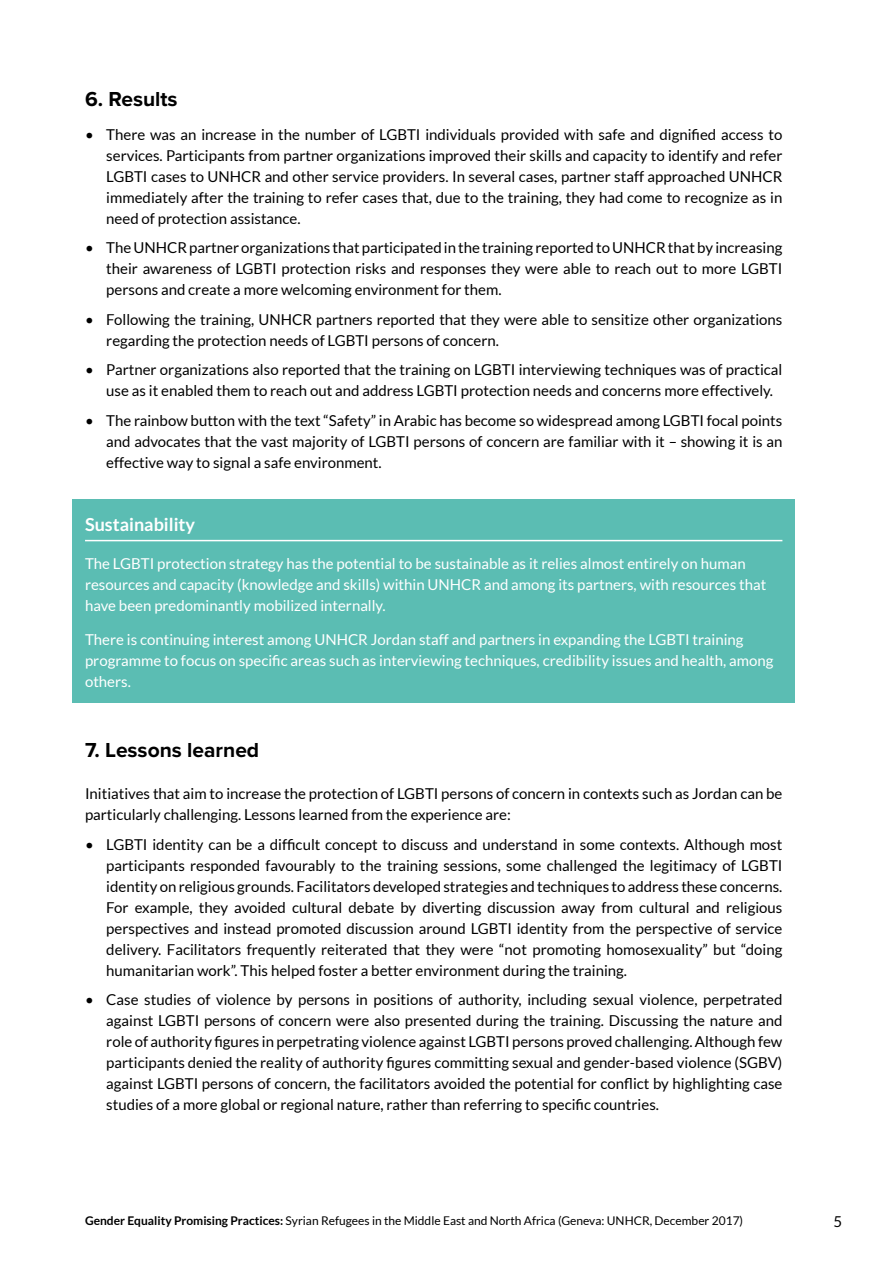
<style>
.page{position:relative;width:893px;height:1263px;background:#fff}
.page>*{position:absolute;margin:0;border:0;box-sizing:border-box;transform-origin:0 0}
.t1{font:700 21px "Proxima Nova";color:#000}
.t2{font:700 18px "Lato";color:#fff}
.t3{font:15px/21px "Lato";color:#000;text-align:justify}
.t4{font:15px/21px "Lato";color:#fff}
.t5{font:12px "Lato";color:#000}
.s1{font-weight:700}
</style>
<div class="page">
<div style="left:72px;top:500px;width:723px;height:52px;background:#5bbdb3"></div>
<hr style="left:85px;top:540px;width:697px;height:1px;background:#fff">
<div style="left:72px;top:544px;width:723px;height:83px;background:#5bbdb3"></div>
<div style="left:72px;top:620px;width:723px;height:83px;background:#5bbdb3"></div>
<h1 class="t1" style="left:85px;top:87px;width:94px">6. Results</h1>
<p class="t3" style="left:106px;top:124px;width:678px;text-indent:-21px">• There was an increase in the number of LGBTI individuals provided with safe and dignified access to services. Participants from partner organizations improved their skills and capacity to identify and refer LGBTI cases to UNHCR and other service providers. In several cases, partner staff approached UNHCR immediately after the training to refer cases that, due to the training, they had come to recognize as in need of protection assistance.</p>
<p class="t3" style="left:106px;top:237px;width:678px;text-indent:-21px">• The UNHCR partner organizations that participated in the training reported to UNHCR that by increasing their awareness of LGBTI protection risks and responses they were able to reach out to more LGBTI persons and create a more welcoming environment for them.</p>
<p class="t3" style="left:106px;top:309px;width:678px;text-indent:-21px">• Following the training, UNHCR partners reported that they were able to sensitize other organizations regarding the protection needs of LGBTI persons of concern.</p>
<p class="t3" style="left:106px;top:359px;width:678px;text-indent:-21px">• Partner organizations also reported that the training on LGBTI interviewing techniques was of practical use as it enabled them to reach out and address LGBTI protection needs and concerns more effectively.</p>
<p class="t3" style="left:106px;top:410px;width:678px;text-indent:-21px">• The rainbow button with the text “Safety” in Arabic has become so widespread among LGBTI focal points and advocates that the vast majority of LGBTI persons of concern are familiar with it – showing it is an effective way to signal a safe environment.</p>
<p class="t2" style="left:85px;top:514px;width:112px">Sustainability</p>
<p class="t4" style="left:85px;top:553px;width:683px">The LGBTI protection strategy has the potential to be sustainable as it relies almost entirely on human resources and capacity (knowledge and skills) within UNHCR and among its partners, with resources that have been predominantly mobilized internally.</p>
<p class="t4" style="left:85px;top:629px;width:690px">There is continuing interest among UNHCR Jordan staff and partners in expanding the LGBTI training programme to focus on specific areas such as interviewing techniques, credibility issues and health, among others.</p>
<h1 class="t1" style="left:85px;top:738px;width:176px">7. Lessons learned</h1>
<p class="t3" style="left:85px;top:783px;width:699px">Initiatives that aim to increase the protection of LGBTI persons of concern in contexts such as Jordan can be particularly challenging. Lessons learned from the experience are:</p>
<p class="t3" style="left:106px;top:834px;width:678px;text-indent:-21px">• LGBTI identity can be a difficult concept to discuss and understand in some contexts. Although most participants responded favourably to the training sessions, some challenged the legitimacy of LGBTI identity on religious grounds. Facilitators developed strategies and techniques to address these concerns.<br>For example, they avoided cultural debate by diverting discussion away from cultural and religious perspectives and instead promoted discussion around LGBTI identity from the perspective of service delivery. Facilitators frequently reiterated that they were “not promoting homosexuality” but “doing humanitarian work”. This helped foster a better environment during the training.</p>
<p class="t3" style="left:106px;top:989px;width:678px;text-indent:-21px">• Case studies of violence by persons in positions of authority, including sexual violence, perpetrated against LGBTI persons of concern were also presented during the training. Discussing the nature and role of authority figures in perpetrating violence against LGBTI persons proved challenging. Although few participants denied the reality of authority figures committing sexual and gender-based violence (SGBV) against LGBTI persons of concern, the facilitators avoided the potential for conflict by highlighting case studies of a more global or regional nature, rather than referring to specific countries.</p>
<p class="t5" style="left:85px;top:1214px;width:660px"><span class="s1">Gender Equality Promising Practices:</span> Syrian Refugees in the Middle East and North Africa (Geneva: UNHCR, December 2017)</p>
<p class="t3" style="left:833px;top:1210px;width:10px">5</p>
</div>
